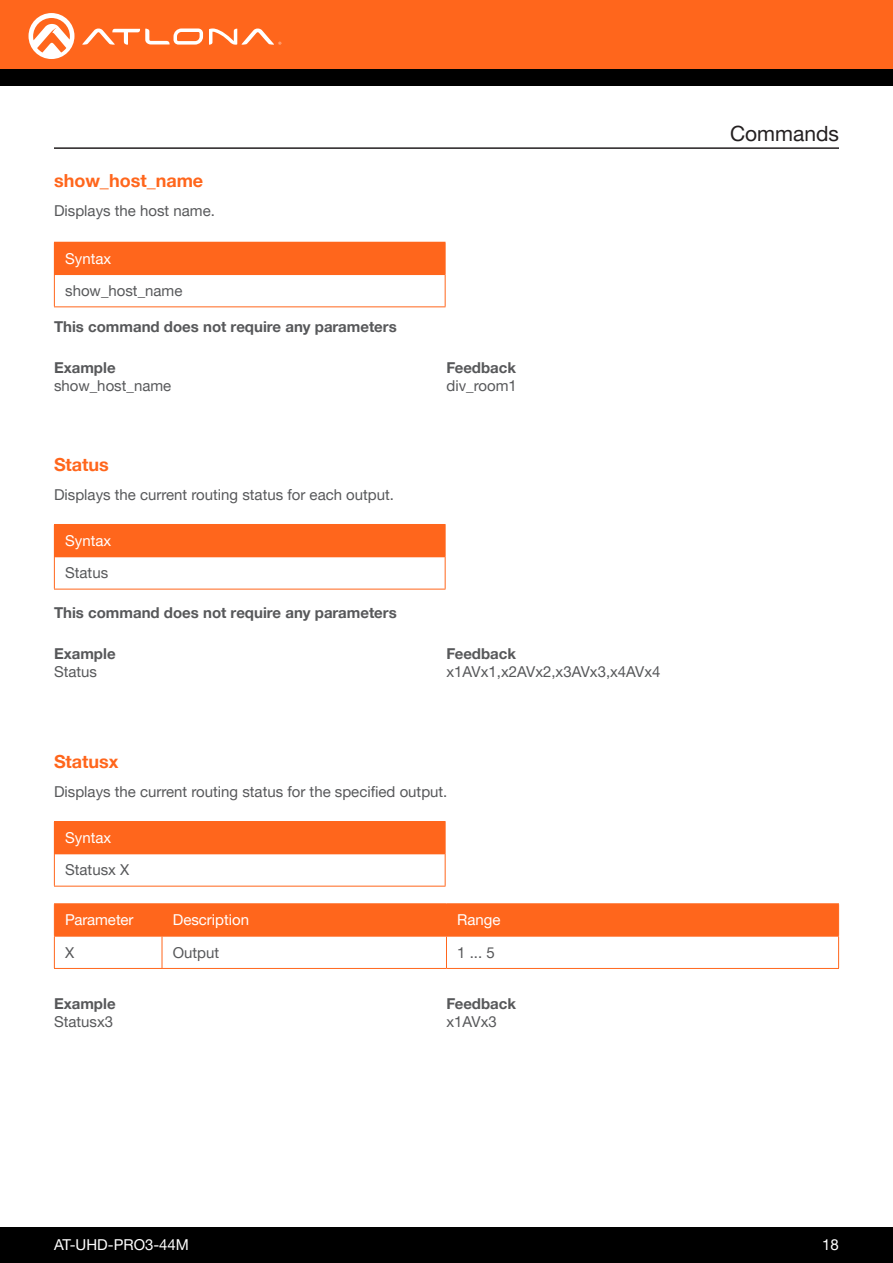
<style>
.page{position:relative;width:893px;height:1263px;background:#fff}
.page>*{position:absolute;margin:0;border:0;box-sizing:border-box;transform-origin:0 0}
.Non_TOC_Section_Head{font:21px "Helvetica Neue LTW1 G";color:#231f20}
.Command{font:700 18px "Helvetica Neue LTW1 G";color:#ff661c}
.Callout_descriptions{font:15px "Helvetica Neue LTW1 G";color:#57585a}
.General_Text{font:700 15px "Helvetica Neue LTW1 G";color:#57585a}
.General_Text-2{font:15px "Helvetica Neue LTW1 G";color:#57585a}
.t1{font:15px "Helvetica Neue LTW1 G";color:#fff}
.Numbered_Steps{font:15px "Helvetica Neue LTW1 G";color:#57585a}
</style>
<div class="page">
<div style="left:0;top:1227px;width:893px;height:36px;background:#000"></div>
<div style="left:0;top:0;width:893px;height:69px;background:#ff661c"></div>
<div style="left:0;top:69px;width:893px;height:16px;background:#000"></div>
<svg style="left:82px;top:29px;width:121px;height:16px"></svg>
<svg style="left:209px;top:28px;width:72px;height:17px"></svg>
<svg style="left:29px;top:13px;width:45px;height:46px"></svg>
<hr style="left:54px;top:147px;width:785px;height:2px;background:#231f20">
<div style="left:54px;top:524px;width:391px;height:33px;background:#ff661c"></div>
<hr style="left:54px;top:524px;width:392px;height:1px;background:#ff661c">
<hr style="left:54px;top:589px;width:392px;height:1px;background:#ff661c">
<hr style="left:445px;top:525px;width:1px;height:32px;background:#ff661c">
<hr style="left:54px;top:557px;width:1px;height:32px;background:#ff661c">
<hr style="left:445px;top:557px;width:1px;height:32px;background:#ff661c">
<div style="left:54px;top:821px;width:391px;height:33px;background:#ff661c"></div>
<hr style="left:54px;top:821px;width:392px;height:1px;background:#ff661c">
<hr style="left:54px;top:886px;width:392px;height:1px;background:#ff661c">
<hr style="left:445px;top:822px;width:1px;height:32px;background:#ff661c">
<hr style="left:54px;top:854px;width:1px;height:32px;background:#ff661c">
<hr style="left:445px;top:854px;width:1px;height:32px;background:#ff661c">
<div style="left:55px;top:904px;width:783px;height:32px;background:#ff661c"></div>
<hr style="left:54px;top:903px;width:108px;height:1px;background:#ff661c">
<hr style="left:162px;top:903px;width:284px;height:1px;background:#ff661c">
<hr style="left:446px;top:903px;width:393px;height:1px;background:#ff661c">
<hr style="left:54px;top:904px;width:1px;height:32px;background:#ff661c">
<hr style="left:162px;top:904px;width:1px;height:32px;background:#ff661c">
<hr style="left:446px;top:904px;width:1px;height:32px;background:#ff661c">
<hr style="left:838px;top:904px;width:1px;height:32px;background:#ff661c">
<hr style="left:54px;top:936px;width:108px;height:1px;background:#ff661c">
<hr style="left:54px;top:936px;width:1px;height:32px;background:#ff661c">
<hr style="left:162px;top:936px;width:284px;height:1px;background:#ff661c">
<hr style="left:162px;top:936px;width:1px;height:32px;background:#ff661c">
<hr style="left:446px;top:936px;width:393px;height:1px;background:#ff661c">
<hr style="left:446px;top:936px;width:1px;height:32px;background:#ff661c">
<hr style="left:838px;top:936px;width:1px;height:32px;background:#ff661c">
<hr style="left:54px;top:968px;width:108px;height:1px;background:#ff661c">
<hr style="left:162px;top:968px;width:284px;height:1px;background:#ff661c">
<hr style="left:446px;top:968px;width:393px;height:1px;background:#ff661c">
<div style="left:54px;top:242px;width:391px;height:33px;background:#ff661c"></div>
<hr style="left:54px;top:242px;width:392px;height:1px;background:#ff661c">
<hr style="left:54px;top:306px;width:392px;height:1px;background:#ff661c">
<hr style="left:445px;top:243px;width:1px;height:32px;background:#ff661c">
<hr style="left:54px;top:275px;width:1px;height:31px;background:#ff661c">
<hr style="left:445px;top:275px;width:1px;height:31px;background:#ff661c">
<p class="Command" style="left:54px;top:170px;width:151px">show_host_name</p>
<p class="Callout_descriptions" style="left:54px;top:201px;width:162px">Displays the host name.</p>
<p class="t1" style="left:65px;top:249px;width:48px">Syntax</p>
<p class="Numbered_Steps" style="left:65px;top:281px;width:119px">show_host_name</p>
<p class="General_Text" style="left:54px;top:318px;width:344px">This command does not require any parameters</p>
<p class="General_Text" style="left:54px;top:358px;width:63px">Example</p>
<p class="General_Text-2" style="left:54px;top:376px;width:119px">show_host_name</p>
<p class="Command" style="left:54px;top:453px;width:56px">Status</p>
<p class="Callout_descriptions" style="left:54px;top:485px;width:342px">Displays the current routing status for each output.</p>
<p class="t1" style="left:65px;top:531px;width:48px">Syntax</p>
<p class="Numbered_Steps" style="left:65px;top:564px;width:45px">Status</p>
<p class="General_Text" style="left:54px;top:603px;width:344px">This command does not require any parameters</p>
<p class="General_Text" style="left:54px;top:645px;width:63px">Example</p>
<p class="General_Text-2" style="left:54px;top:663px;width:45px">Status</p>
<p class="General_Text" style="left:446px;top:358px;width:71px">Feedback</p>
<p class="General_Text-2" style="left:446px;top:376px;width:72px">div_room1</p>
<p class="General_Text" style="left:446px;top:645px;width:71px">Feedback</p>
<p class="General_Text-2" style="left:446px;top:663px;width:216px">x1AVx1,x2AVx2,x3AVx3,x4AVx4</p>
<p class="Command" style="left:54px;top:750px;width:66px">Statusx</p>
<p class="Callout_descriptions" style="left:54px;top:782px;width:395px">Displays the current routing status for the specified output.</p>
<p class="t1" style="left:65px;top:828px;width:48px">Syntax</p>
<p class="Numbered_Steps" style="left:65px;top:861px;width:66px">Statusx X</p>
<p class="t1" style="left:65px;top:911px;width:70px">Parameter</p>
<p class="t1" style="left:173px;top:911px;width:78px">Description</p>
<p class="t1" style="left:457px;top:911px;width:45px">Range</p>
<p class="Callout_descriptions" style="left:65px;top:943px;width:11px">X</p>
<p class="Callout_descriptions" style="left:173px;top:943px;width:48px">Output</p>
<p class="Callout_descriptions" style="left:457px;top:943px;width:39px">1 ... 5</p>
<p class="General_Text" style="left:54px;top:994px;width:63px">Example</p>
<p class="General_Text-2" style="left:54px;top:1012px;width:61px">Statusx3</p>
<p class="General_Text" style="left:446px;top:994px;width:71px">Feedback</p>
<p class="General_Text-2" style="left:446px;top:1012px;width:52px">x1AVx3</p>
<p class="Non_TOC_Section_Head" style="left:730px;top:120px;width:110px">Commands</p>
<p class="t1" style="left:54px;top:1235px;width:137px">AT-UHD-PRO3-44M</p>
<p class="t1" style="left:822px;top:1235px;width:18px">18</p>
</div>
